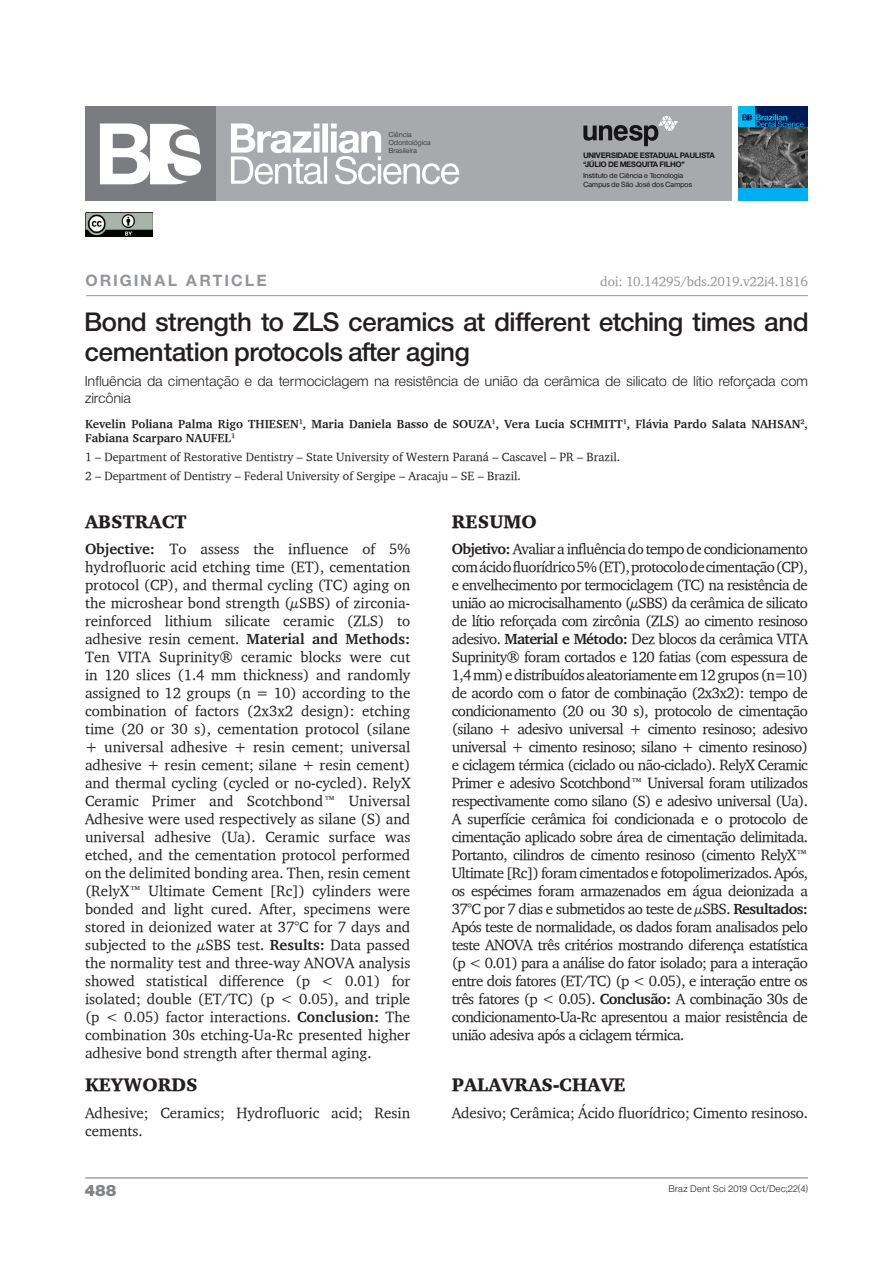
<style>
.page{position:relative;width:893px;height:1263px;background:#fff}
.page>*{position:absolute;margin:0;border:0;box-sizing:border-box;transform-origin:0 0}
.t1{font:24.75px/29.7px "Sh Europa Nr 2 Medium";letter-spacing:.025em;color:#231f20}
.t2{font:900 18.75px "Charter";color:#231f20}
.t3{font:15px/18px "Charter";letter-spacing:-.01em;color:#231f20;text-align:justify}
.t4{font:700 15px "Sh Europa Nr 2";letter-spacing:.2em;color:#939598}
.t5{font:15px "Sh Europa Nr 2 Ultra";color:#808285}
.t6{font:13.5px/16.2px "Sh Europa Nr 2 Light";letter-spacing:.03em;color:#231f20}
.t7{font:13.5px "Charter";letter-spacing:-.015em;color:#939598}
.t8{font:12px/18.6px "Charter";color:#231f20}
.t9{font:700 12px/14.4px "Charter";color:#231f20}
.t10{font:9px "Sh Europa Nr 2 Light";letter-spacing:.05em;color:#231f20}
.t11{font:700 7.35px/8.7px "Sh Europa Nr 2";letter-spacing:.025em;color:#231f20}
.t12{font:6.9px/8.2px "Sh Europa Nr 2";letter-spacing:.025em;color:#231f20}
.t13{font:6.75px/8.1px "Sh Europa Nr 2 Light";letter-spacing:.05em;color:#231f20}
.s1{font-weight:700}
</style>
<div class="page">
<hr style="left:85px;top:1177px;width:723px;height:1px;background:#808285">
<img style="left:738px;top:127px;width:70px;height:62px">
<hr style="left:86px;top:295px;width:722px;height:1px;background:#939598">
<div style="left:85px;top:106px;width:646px;height:95px;background:#a8a9ad"></div>
<svg style="left:583px;top:116px;width:95px;height:30px"></svg>
<svg style="left:231px;top:123px;width:228px;height:61px"></svg>
<div style="left:85px;top:106px;width:131px;height:95px;background:#7a7c7f"></div>
<svg style="left:100px;top:123px;width:101px;height:61px"></svg>
<img style="left:85px;top:213px;width:67px;height:23px">
<div style="left:738px;top:106px;width:70px;height:21px;background:#001a56"></div>
<div style="left:738px;top:189px;width:70px;height:12px;background:#00aeef"></div>
<div style="left:738px;top:106px;width:16px;height:21px;background:#00baf1"></div>
<svg style="left:742px;top:114px;width:62px;height:13px"></svg>
<p class="t13" style="left:389px;top:130px;width:43px">Ciência<br>Odontológica<br>Brasileira</p>
<p class="t11" style="left:583px;top:151px;width:133px">UNIVERSIDADE ESTADUAL PAULISTA “JÚLIO DE MESQUITA FILHO”</p>
<p class="t12" style="left:583px;top:172px;width:110px">Instituto de Ciência e Tecnologia<br>Campus de São José dos Campos</p>
<p class="t4" style="left:86px;top:272px;width:182px">ORIGINAL ARTICLE</p>
<h1 class="t1" style="left:85px;top:307px;width:724px">Bond strength to ZLS ceramics at different etching times and cementation protocols after aging</h1>
<p class="t6" style="left:85px;top:373px;width:724px">Influência da cimentação e da termociclagem na resistência de união da cerâmica de silicato de lítio reforçada com zircônia</p>
<p class="t9" style="left:85px;top:416px;width:724px">Kevelin Poliana Palma Rigo THIESEN<sup>1</sup>, Maria Daniela Basso de SOUZA<sup>1</sup>, Vera Lucia SCHMITT<sup>1</sup>, Flávia Pardo Salata NAHSAN<sup>2</sup>,<br>Fabiana Scarparo NAUFEL<sup>1</sup></p>
<p class="t8" style="left:85px;top:447px;width:537px">1 – Department of Restorative Dentistry – State University of Western Paraná – Cascavel – PR – Brazil.<br>2 – Department of Dentistry – Federal University of Sergipe – Aracaju – SE – Brazil.</p>
<p class="t7" style="left:600px;top:273px;width:209px">doi: 10.14295/bds.2019.v22i4.1816</p>
<p class="t2" style="left:85px;top:510px;width:103px">ABSTRACT</p>
<p class="t3" style="left:85px;top:540px;width:327px"><span class="s1">Objective:</span> To assess the influence of 5% hydrofluoric acid etching time (ET), cementation protocol (CP), and thermal cycling (TC) aging on the microshear bond strength (µSBS) of zirconia&shy;reinforced lithium silicate ceramic (ZLS) to adhesive resin cement. <span class="s1">Material and Methods:<br></span>Ten VITA Suprinity® ceramic blocks were cut in 120 slices (1.4 mm thickness) and randomly assigned to 12 groups (n = 10) according to the combination of factors (2x3x2 design): etching time (20 or 30 s), cementation protocol (silane + universal adhesive + resin cement; universal adhesive + resin cement; silane + resin cement) and thermal cycling (cycled or no-cycled). RelyX Ceramic Primer and Scotchbond™ Universal Adhesive were used respectively as silane (S) and universal adhesive (Ua). Ceramic surface was etched, and the cementation protocol performed on the delimited bonding area. Then, resin cement (RelyX™ Ultimate Cement [Rc]) cylinders were bonded and light cured. After, specimens were stored in deionized water at 37°C for 7 days and subjected to the µSBS test. <span class="s1">Results:</span> Data passed the normality test and three-way ANOVA analysis showed statistical difference (p &lt; 0.01) for isolated; double (ET/TC) (p &lt; 0.05), and triple (p &lt; 0.05) factor interactions. <span class="s1">Conclusion:</span> The combination 30s etching-Ua-Rc presented higher adhesive bond strength after thermal aging.</p>
<p class="t2" style="left:85px;top:1073px;width:114px">KEYWORDS</p>
<p class="t3" style="left:85px;top:1103px;width:327px">Adhesive; Ceramics; Hydrofluoric acid; Resin cements.</p>
<p class="t2" style="left:452px;top:510px;width:87px">RESUMO</p>
<p class="t3" style="left:452px;top:540px;width:358px"><span class="s1">Objetivo:</span> Avaliar a influência do tempo de condicionamento com ácido fluorídrico 5% (ET), protocolo de cimentação (CP), e envelhecimento por termociclagem (TC) na resistência de união ao microcisalhamento (µSBS) da cerâmica de silicato de lítio reforçada com zircônia (ZLS) ao cimento resinoso adesivo. <span class="s1">Material e Método:</span> Dez blocos da cerâmica VITA Suprinity® foram cortados e 120 fatias (com espessura de 1,4 mm) e distribuídos aleatoriamente em 12 grupos (n=10) de acordo com o fator de combinação (2x3x2): tempo de condicionamento (20 ou 30 s), protocolo de cimentação (silano + adesivo universal + cimento resinoso; adesivo universal + cimento resinoso; silano + cimento resinoso) e ciclagem térmica (ciclado ou não-ciclado). RelyX Ceramic Primer e adesivo Scotchbond™ Universal foram utilizados respectivamente como silano (S) e adesivo universal (Ua).<br>A superfície cerâmica foi condicionada e o protocolo de cimentação aplicado sobre área de cimentação delimitada.<br>Portanto, cilindros de cimento resinoso (cimento RelyX™ Ultimate [Rc]) foram cimentados e fotopolimerizados. Após, os espécimes foram armazenados em água deionizada a 37°C por 7 dias e submetidos ao teste de µSBS. <span class="s1">Resultados:<br></span>Após teste de normalidade, os dados foram analisados pelo teste ANOVA três critérios mostrando diferença estatística (p &lt; 0.01) para a análise do fator isolado; para a interação entre dois fatores (ET/TC) (p &lt; 0.05), e interação entre os três fatores (p &lt; 0.05). <span class="s1">Conclusão:</span> A combinação 30s de condicionamento-Ua-Rc apresentou a maior resistência de união adesiva após a ciclagem térmica.</p>
<p class="t2" style="left:452px;top:1073px;width:176px">PALAVRAS-CHAVE</p>
<p class="t3" style="left:452px;top:1103px;width:358px">Adesivo; Cerâmica; Ácido fluorídrico; Cimento resinoso.</p>
<p class="t5" style="left:85px;top:1182px;width:33px">488</p>
<p class="t10" style="left:669px;top:1183px;width:140px">Braz Dent Sci 2019 Oct/Dec;22(4)</p>
</div>
